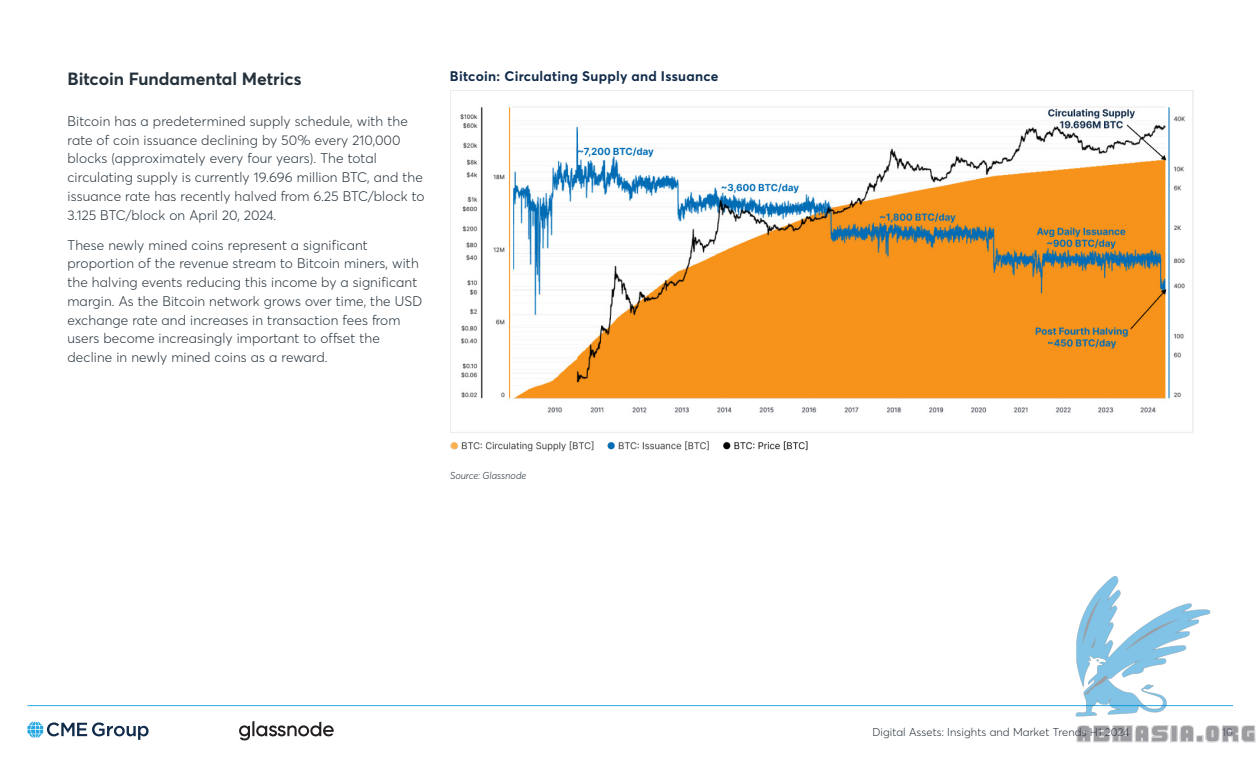
<style>
.page{position:relative;width:1260px;height:765px;background:#fff}
.page>*{position:absolute;margin:0;border:0;box-sizing:border-box;transform-origin:0 0}
.t1{font:700 17.5px "Averta";color:#25323c}
.t2{font:300 13.75px/18.8px "Averta";letter-spacing:.01em;color:#25323c}
.t3{font:700 13.75px "Averta";letter-spacing:.02em;color:#112b4a}
.t4{font:300 11.25px "Averta";letter-spacing:.01em;color:#25323c}
.t5{font:300 11.25px "Averta";color:#5a6874}
.t6{font:italic 300 10px "Averta";color:#25323c}
</style>
<div class="page">
<hr style="left:28px;top:705px;width:1205px;height:1px;background:#25a9e0">
<img style="left:450px;top:90px;width:744px;height:361px">
<svg style="left:28px;top:722px;width:121px;height:18px"></svg>
<svg style="left:239px;top:721px;width:95px;height:20px"></svg>
<img style="left:1071px;top:576px;width:185px;height:167px">
<p class="t1" style="left:68px;top:66px;width:236px">Bitcoin Fundamental Metrics</p>
<p class="t2" style="left:68px;top:111px;width:359px">Bitcoin has a predetermined supply schedule, with the rate of coin issuance declining by 50% every 210,000 blocks (approximately every four years). The total circulating supply is currently 19.696 million BTC, and the issuance rate has recently halved from 6.25 BTC/block to 3.125 BTC/block on April 20, 2024.</p>
<p class="t2" style="left:68px;top:235px;width:356px">These newly mined coins represent a significant proportion of the revenue stream to Bitcoin miners, with the halving events reducing this income by a significant margin. As the Bitcoin network grows over time, the USD exchange rate and increases in transaction fees from users become increasingly important to offset the decline in newly mined coins as a reward.</p>
<p class="t3" style="left:450px;top:66px;width:270px">Bitcoin: Circulating Supply and Issuance</p>
<p class="t6" style="left:450px;top:469px;width:78px">Source: Glassnode</p>
<p class="t4" style="left:872px;top:725px;width:259px">Digital Assets: Insights and Market Trends H1 2024</p>
<p class="t5" style="left:1222px;top:725px;width:12px">10</p>
</div>
